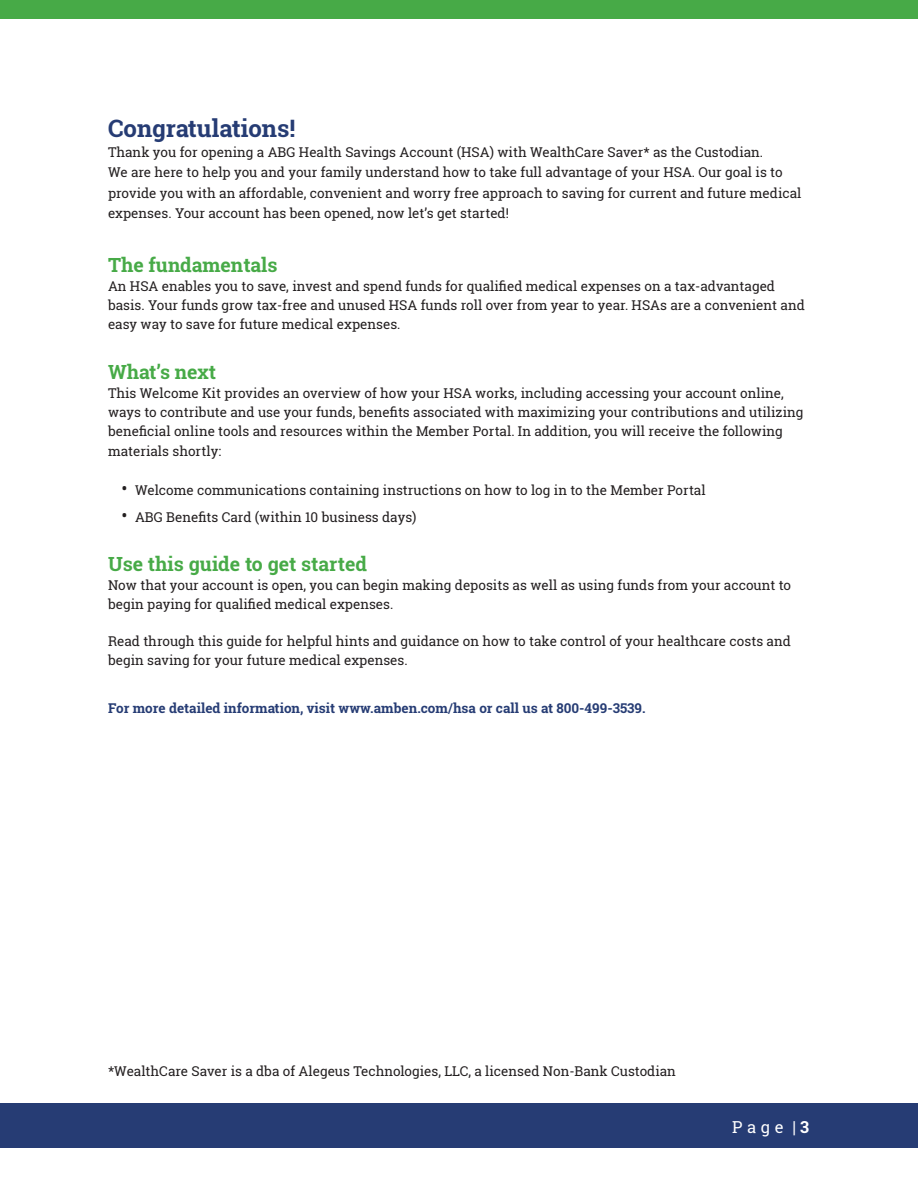
<style>
.page{position:relative;width:918px;height:1188px;background:#fff}
.page>*{position:absolute;margin:0;border:0;box-sizing:border-box;transform-origin:0 0}
.t1{font:700 24px "Roboto Slab";color:#263c74}
.t2{font:700 19.5px "Roboto Slab";color:#47aa47}
.t3{font:16.5px "Roboto Slab";color:#fff}
.t4{font:13.5px/20.1px "Roboto Slab";color:#231f20}
.t5{font:700 13.5px "Roboto Slab";color:#263c74}
.s1{font-size:18px}
.s2{font-weight:700}
</style>
<div class="page">
<div style="left:0;top:0;width:918px;height:19px;background:#47aa47"></div>
<div style="left:0;top:1103px;width:918px;height:45px;background:#263c74"></div>
<h1 class="t1" style="left:108px;top:112px;width:189px">Congratulations!</h1>
<p class="t4" style="left:108px;top:142px;width:695px">Thank you for opening a ABG Health Savings Account (HSA) with WealthCare Saver* as the Custodian.<br>We are here to help you and your family understand how to take full advantage of your HSA. Our goal is to provide you with an affordable, convenient and worry free approach to saving for current and future medical expenses. Your account has been opened, now let’s get started!</p>
<h2 class="t2" style="left:108px;top:251px;width:171px">The fundamentals</h2>
<p class="t4" style="left:108px;top:276px;width:698px;line-height:19.5px">An HSA enables you to save, invest and spend funds for qualified medical expenses on a tax-advantaged basis. Your funds grow tax-free and unused HSA funds roll over from year to year. HSAs are a convenient and easy way to save for future medical expenses.</p>
<h2 class="t2" style="left:108px;top:358px;width:110px">What’s next</h2>
<p class="t4" style="left:108px;top:383px;width:697px;line-height:19.4px">This Welcome Kit provides an overview of how your HSA works, including accessing your account online, ways to contribute and use your funds, benefits associated with maximizing your contributions and utilizing beneficial online tools and resources within the Member Portal. In addition, you will receive the following materials shortly:</p>
<p class="t4" style="left:122px;top:480px;width:586px"><span class="s1">•</span> Welcome communications containing instructions on how to log in to the Member Portal</p>
<p class="t4" style="left:122px;top:507px;width:297px"><span class="s1">•</span> ABG Benefits Card (within 10 business days)</p>
<h2 class="t2" style="left:108px;top:551px;width:260px">Use this guide to get started</h2>
<p class="t4" style="left:108px;top:575px;width:685px;line-height:18.8px">Now that your account is open, you can begin making deposits as well as using funds from your account to begin paying for qualified medical expenses.</p>
<p class="t4" style="left:108px;top:632px;width:684px;line-height:18.8px">Read through this guide for helpful hints and guidance on how to take control of your healthcare costs and begin saving for your future medical expenses.</p>
<p class="t5" style="left:108px;top:699px;width:539px">For more detailed information, visit www.amben.com/hsa or call us at 800-499-3539.</p>
<p class="t4" style="left:108px;top:1061px;width:569px">*WealthCare Saver is a dba of Alegeus Technologies, LLC, a licensed Non-Bank Custodian</p>
<p class="t3" style="left:732px;top:1116px;width:78px">Page | <span class="s2">3</span></p>
</div>
